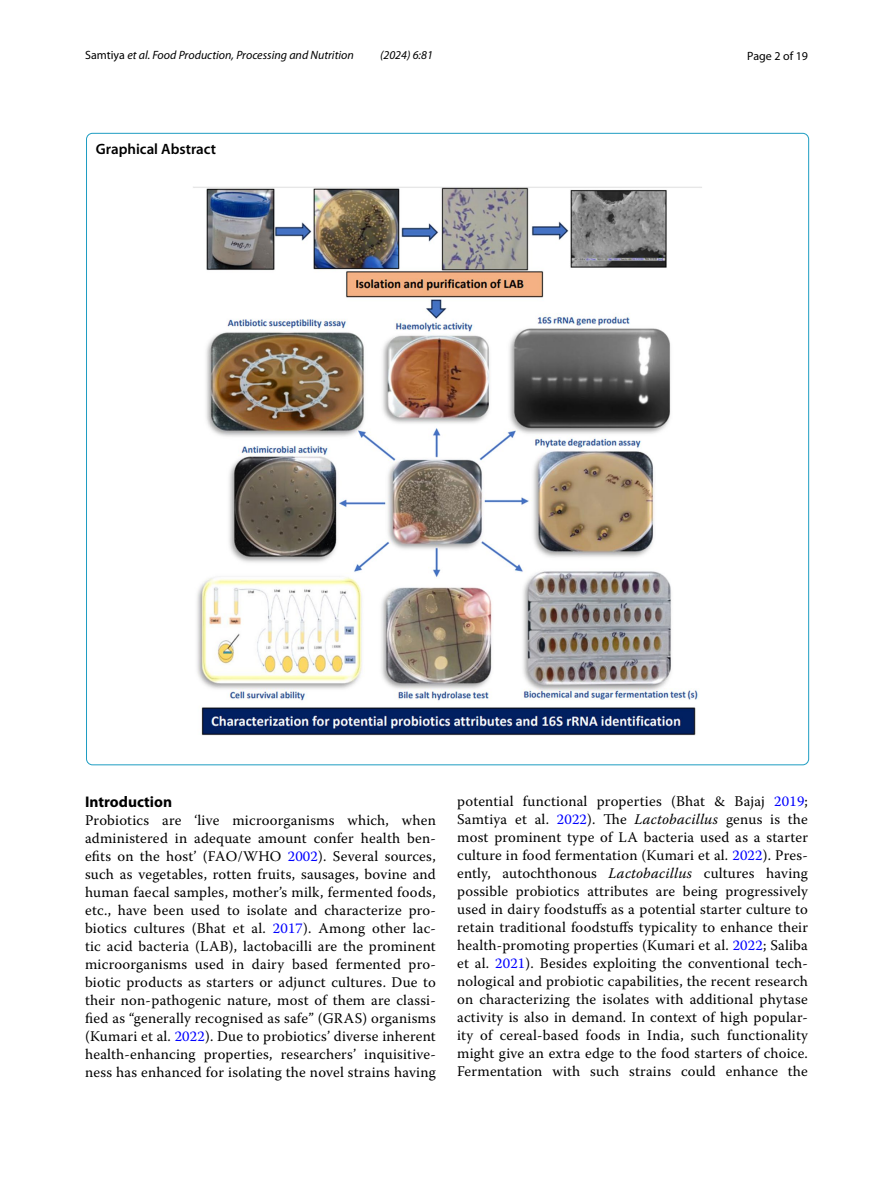
<style>
.page{position:relative;width:893px;height:1187px;background:#fff}
.page>*{position:absolute;margin:0;border:0;box-sizing:border-box;transform-origin:0 0}
.t1{font:700 15.45px "Myriad Pro";color:#000}
.t2{font:600 15px "Myriad Pro";color:#000}
.t3{font:14.7px/18px "Warnock Pro";letter-spacing:.015em;color:#000;text-align:justify}
.t4{font:italic 12px "Myriad Pro";color:#000}
.t5{font:12px "Myriad Pro";color:#000}
.s1{font-style:normal}
.s2{color:#00f}
.s3{font-style:italic}
</style>
<div class="page">
<img style="left:193px;top:187px;width:509px;height:548px">
<p class="t4" style="left:85px;top:48px;width:270px"><span class="s1">Samtiya</span> et al. Food Production, Processing and Nutrition</p>
<p class="t4" style="left:380px;top:48px;width:54px">(2024) 6:81</p>
<p class="t5" style="left:747px;top:48px;width:62px">Page 2 of 19</p>
<p class="t2" style="left:96px;top:140px;width:122px">Graphical Abstract</p>
<p class="t1" style="left:85px;top:791px;width:89px">Introduction</p>
<p class="t3" style="left:85px;top:810px;width:352px">Probiotics are ‘live microorganisms which, when administered in adequate amount confer health ben&shy;efits on the host’ (FAO/WHO <span class="s2">2002</span>). Several sources, such as vegetables, rotten fruits, sausages, bovine and human faecal samples, mother’s milk, fermented foods, etc., have been used to isolate and characterize pro&shy;biotics cultures (Bhat et al. <span class="s2">2017</span>). Among other lac&shy;tic acid bacteria (LAB), lactobacilli are the prominent microorganisms used in dairy based fermented pro&shy;biotic products as starters or adjunct cultures. Due to their non-pathogenic nature, most of them are classi&shy;fied as “generally recognised as safe” (GRAS) organisms (Kumari et al. <span class="s2">2022</span>). Due to probiotics’ diverse inherent health-enhancing properties, researchers’ inquisitive&shy;ness has enhanced for isolating the novel strains having</p>
<p class="t3" style="left:457px;top:791px;width:352px">potential functional properties (Bhat &amp; Bajaj <span class="s2">2019</span>; Samtiya et al. <span class="s2">2022</span>). The <span class="s3">Lactobacillus</span> genus is the most prominent type of LA bacteria used as a starter culture in food fermentation (Kumari et al. <span class="s2">2022</span>). Pres&shy;ently, autochthonous <span class="s3">Lactobacillus</span> cultures having possible probiotics attributes are being progressively used in dairy foodstuffs as a potential starter culture to retain traditional foodstuffs typicality to enhance their health-promoting properties (Kumari et al. <span class="s2">2022</span>; Saliba et al. <span class="s2">2021</span>). Besides exploiting the conventional tech&shy;nological and probiotic capabilities, the recent research on characterizing the isolates with additional phytase activity is also in demand. In context of high popular&shy;ity of cereal-based foods in India, such functionality might give an extra edge to the food starters of choice.<br>Fermentation with such strains could enhance the</p>
</div>
